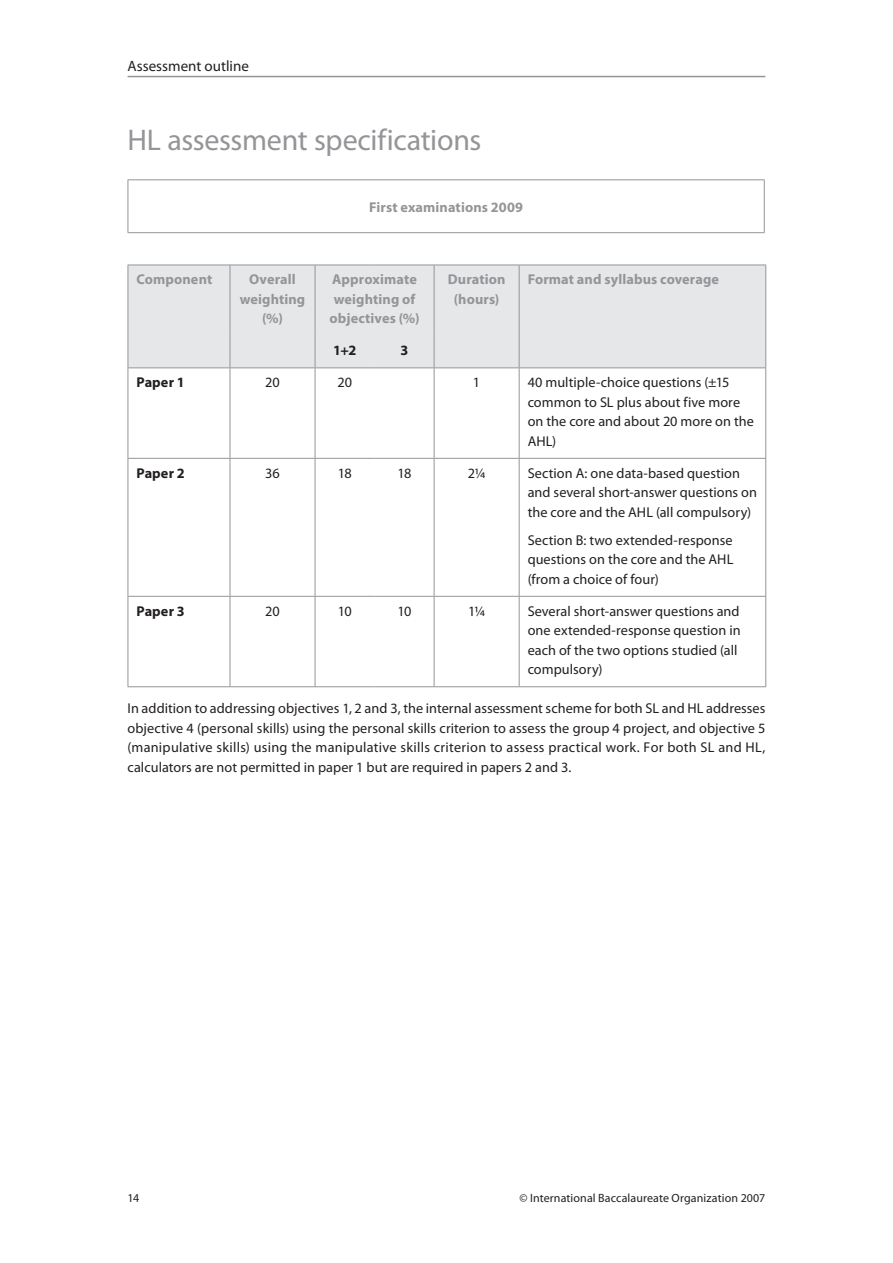
<style>
.page{position:relative;width:893px;height:1263px;background:#fff}
.page>*{position:absolute;margin:0;border:0;box-sizing:border-box;transform-origin:0 0}
.t1{font:30px "Myriad Pro";letter-spacing:-.01em;color:#939598}
.t2{font:15px "Myriad Pro";color:#231f20}
.t3{font:14.25px/19.5px "Myriad Pro";letter-spacing:.005em;color:#231f20}
.t4{font:700 14.25px/19.5px "Myriad Pro";letter-spacing:.01em;color:#939598;text-align:center}
.t5{font:700 14.25px "Myriad Pro";letter-spacing:.01em;color:#231f20}
.t6{font:12px "Myriad Pro";letter-spacing:.01em;color:#231f20}
</style>
<div class="page">
<hr style="left:128px;top:76px;width:637px;height:1px;background:#939598">
<hr style="left:128px;top:179px;width:637px;height:1px;background:#939598">
<hr style="left:128px;top:180px;width:1px;height:52px;background:#939598">
<hr style="left:764px;top:180px;width:1px;height:52px;background:#939598">
<hr style="left:128px;top:232px;width:637px;height:1px;background:#939598">
<div style="left:129px;top:266px;width:636px;height:101px;background:#e6e7e9"></div>
<hr style="left:128px;top:265px;width:102px;height:1px;background:#939598">
<hr style="left:128px;top:265px;width:1px;height:71px;background:#939598">
<hr style="left:230px;top:265px;width:85px;height:1px;background:#939598">
<hr style="left:230px;top:265px;width:1px;height:71px;background:#939598">
<hr style="left:315px;top:265px;width:60px;height:1px;background:#939598">
<hr style="left:315px;top:265px;width:1px;height:71px;background:#939598">
<hr style="left:375px;top:265px;width:59px;height:1px;background:#939598">
<hr style="left:434px;top:265px;width:85px;height:1px;background:#939598">
<hr style="left:434px;top:265px;width:1px;height:71px;background:#939598">
<hr style="left:519px;top:265px;width:247px;height:1px;background:#939598">
<hr style="left:519px;top:265px;width:1px;height:71px;background:#939598">
<hr style="left:765px;top:265px;width:1px;height:71px;background:#939598">
<hr style="left:128px;top:336px;width:1px;height:31px;background:#939598">
<hr style="left:230px;top:336px;width:1px;height:31px;background:#939598">
<hr style="left:315px;top:336px;width:1px;height:31px;background:#939598">
<hr style="left:434px;top:336px;width:1px;height:31px;background:#939598">
<hr style="left:519px;top:336px;width:1px;height:31px;background:#939598">
<hr style="left:765px;top:336px;width:1px;height:31px;background:#939598">
<hr style="left:128px;top:367px;width:102px;height:1px;background:#939598">
<hr style="left:128px;top:368px;width:1px;height:90px;background:#939598">
<hr style="left:230px;top:367px;width:85px;height:1px;background:#939598">
<hr style="left:230px;top:368px;width:1px;height:90px;background:#939598">
<hr style="left:315px;top:367px;width:60px;height:1px;background:#939598">
<hr style="left:315px;top:368px;width:1px;height:90px;background:#939598">
<hr style="left:375px;top:367px;width:59px;height:1px;background:#939598">
<hr style="left:434px;top:367px;width:85px;height:1px;background:#939598">
<hr style="left:434px;top:368px;width:1px;height:90px;background:#939598">
<hr style="left:519px;top:367px;width:247px;height:1px;background:#939598">
<hr style="left:519px;top:368px;width:1px;height:90px;background:#939598">
<hr style="left:765px;top:368px;width:1px;height:90px;background:#939598">
<hr style="left:128px;top:458px;width:102px;height:1px;background:#939598">
<hr style="left:128px;top:459px;width:1px;height:137px;background:#939598">
<hr style="left:230px;top:458px;width:85px;height:1px;background:#939598">
<hr style="left:230px;top:459px;width:1px;height:137px;background:#939598">
<hr style="left:315px;top:458px;width:60px;height:1px;background:#939598">
<hr style="left:315px;top:459px;width:1px;height:137px;background:#939598">
<hr style="left:375px;top:458px;width:59px;height:1px;background:#939598">
<hr style="left:434px;top:458px;width:85px;height:1px;background:#939598">
<hr style="left:434px;top:459px;width:1px;height:137px;background:#939598">
<hr style="left:519px;top:458px;width:247px;height:1px;background:#939598">
<hr style="left:519px;top:459px;width:1px;height:137px;background:#939598">
<hr style="left:765px;top:459px;width:1px;height:137px;background:#939598">
<hr style="left:128px;top:596px;width:102px;height:1px;background:#939598">
<hr style="left:128px;top:597px;width:1px;height:89px;background:#939598">
<hr style="left:230px;top:596px;width:85px;height:1px;background:#939598">
<hr style="left:230px;top:597px;width:1px;height:89px;background:#939598">
<hr style="left:315px;top:596px;width:60px;height:1px;background:#939598">
<hr style="left:315px;top:597px;width:1px;height:89px;background:#939598">
<hr style="left:375px;top:596px;width:59px;height:1px;background:#939598">
<hr style="left:434px;top:596px;width:85px;height:1px;background:#939598">
<hr style="left:434px;top:597px;width:1px;height:89px;background:#939598">
<hr style="left:519px;top:596px;width:247px;height:1px;background:#939598">
<hr style="left:519px;top:597px;width:1px;height:89px;background:#939598">
<hr style="left:765px;top:597px;width:1px;height:89px;background:#939598">
<hr style="left:128px;top:686px;width:102px;height:1px;background:#939598">
<hr style="left:230px;top:686px;width:85px;height:1px;background:#939598">
<hr style="left:315px;top:686px;width:60px;height:1px;background:#939598">
<hr style="left:375px;top:686px;width:59px;height:1px;background:#939598">
<hr style="left:434px;top:686px;width:85px;height:1px;background:#939598">
<hr style="left:519px;top:686px;width:247px;height:1px;background:#939598">
<p class="t2" style="left:128px;top:57px;width:123px">Assessment outline</p>
<h1 class="t1" style="left:128px;top:121px;width:355px">HL assessment specifications</h1>
<p class="t4" style="left:369px;top:197px;width:155px">First examinations 2009</p>
<p class="t4" style="left:136px;top:269px;width:77px">Component</p>
<p class="t4" style="left:240px;top:269px;width:67px">Overall weighting (%)</p>
<p class="t4" style="left:330px;top:269px;width:91px;text-align:left">Approximate weighting of objectives (%)</p>
<p class="t4" style="left:448px;top:269px;width:59px">Duration (hours)</p>
<p class="t4" style="left:528px;top:269px;width:193px">Format and syllabus coverage</p>
<p class="t5" style="left:333px;top:341px;width:24px">1+2</p>
<p class="t5" style="left:400px;top:341px;width:9px">3</p>
<p class="t5" style="left:136px;top:373px;width:50px">Paper 1</p>
<p class="t3" style="left:265px;top:372px;width:16px">20</p>
<p class="t3" style="left:338px;top:372px;width:16px">20</p>
<p class="t3" style="left:473px;top:372px;width:9px">1</p>
<p class="t3" style="left:528px;top:372px;width:228px">40 multiple-choice questions (±15 common to SL plus about five more on the core and about 20 more on the<br>AHL)</p>
<p class="t5" style="left:136px;top:463px;width:50px">Paper 2</p>
<p class="t3" style="left:265px;top:463px;width:16px">36</p>
<p class="t3" style="left:338px;top:463px;width:15px">18</p>
<p class="t3" style="left:397px;top:463px;width:15px">18</p>
<p class="t3" style="left:468px;top:463px;width:19px">2¼</p>
<p class="t3" style="left:528px;top:463px;width:231px">Section A: one data-based question and several short-answer questions on the core and the AHL (all compulsory)</p>
<p class="t3" style="left:528px;top:530px;width:207px;text-align:justify">Section B: two extended-response questions on the core and the AHL (from a choice of four)</p>
<p class="t5" style="left:136px;top:601px;width:50px">Paper 3</p>
<p class="t3" style="left:265px;top:601px;width:16px">20</p>
<p class="t3" style="left:338px;top:601px;width:15px">10</p>
<p class="t3" style="left:397px;top:601px;width:15px">10</p>
<p class="t3" style="left:468px;top:601px;width:19px">1¼</p>
<p class="t3" style="left:528px;top:601px;width:215px">Several short-answer questions and one extended-response question in each of the two options studied (all compulsory)</p>
<p class="t3" style="left:128px;top:699px;width:639px;text-align:justify">In addition to addressing objectives 1, 2 and 3, the internal assessment scheme for both SL and HL addresses objective 4 (personal skills) using the personal skills criterion to assess the group 4 project, and objective 5 (manipulative skills) using the manipulative skills criterion to assess practical work. For both SL and HL, calculators are not permitted in paper 1 but are required in papers 2 and 3.</p>
<p class="t6" style="left:128px;top:1190px;width:13px">14</p>
<p class="t6" style="left:519px;top:1190px;width:247px">© International Baccalaureate Organization 2007</p>
</div>
